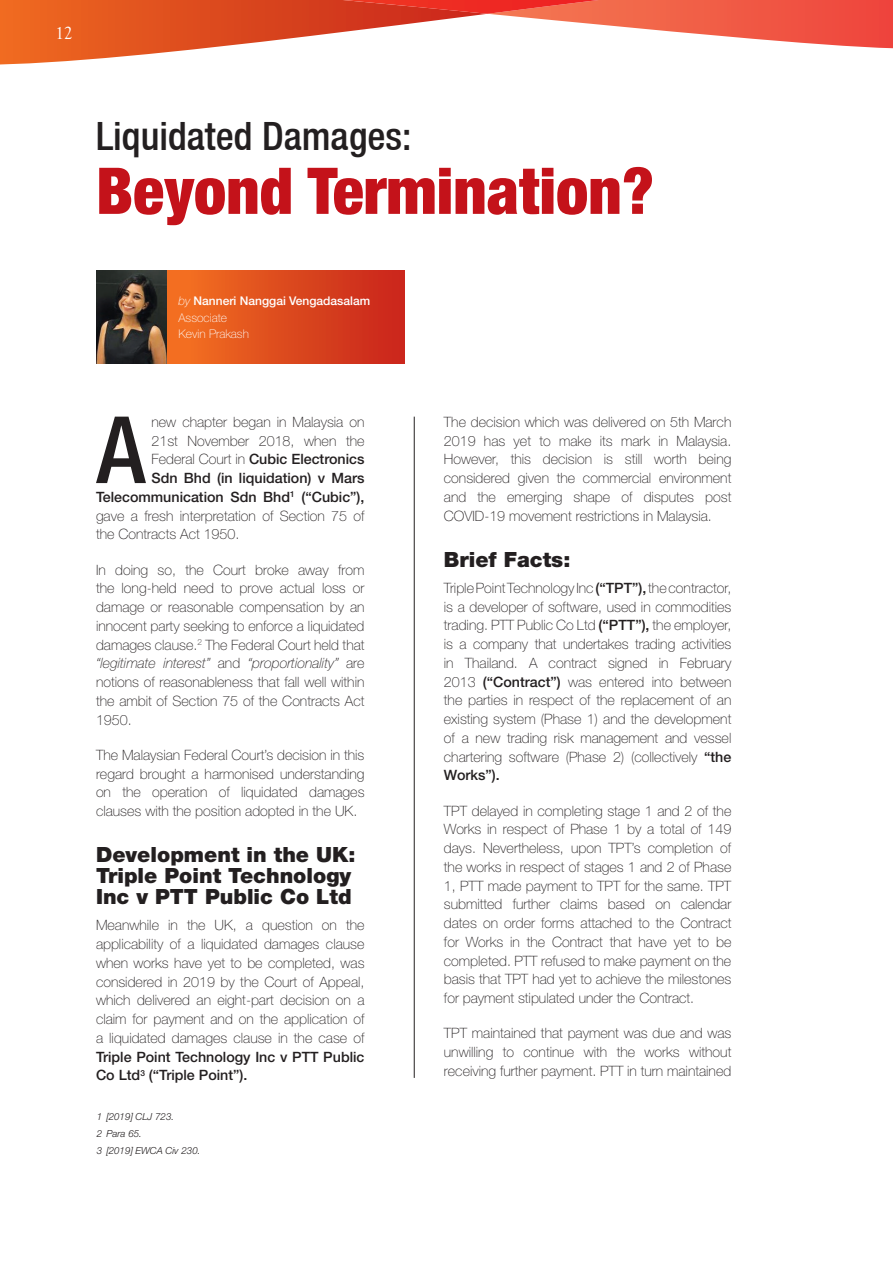
<style>
.page{position:relative;width:893px;height:1263px;background:#fff}
.page>*{position:absolute;margin:0;border:0;box-sizing:border-box;transform-origin:0 0}
.Body_Txt_-_1st_para{font:500 condensed 93px "Helvetica Neue LT";color:#231f20}
.Title_1{font:900 condensed 64.5px "Helvetica Neue LT Pro";color:#c4121a}
.Title_1b{font:500 condensed 39px "Helvetica Neue LT";color:#231f20}
.Heading_lvl_1{font:900 21px/21px "Helvetica Neue LT Pro";color:#231f20}
.t1{font:18px "Goudy Old Style T";color:#fff}
.Body_Txt{font:100 14.25px/18.8px "Helvetica Neue LT Pro";color:#231f20;text-align:justify}
.Body_Txt_-_1st_para-2{font:100 14.25px "Helvetica Neue LT Pro";color:#231f20}
.Body_Txt_-_1st_para-3{font:500 14.25px "Helvetica Neue LT Pro";color:#231f20}
.Author_Name{font:500 12px "Helvetica Neue LT Pro";color:#fff}
.Author_Designation{font:100 12px "Helvetica Neue LT Pro";color:#fff}
.Footnote{font:italic 300 9.75px "Helvetica Neue LT Pro";color:#231f20}
.s1{font-weight:100;font-style:italic}
.s2{font-weight:100}
.s3{font-style:italic}
.s4{font-weight:500}
</style>
<div class="page">
<svg style="left:0;top:0;width:486px;height:65px"></svg>
<svg style="left:490px;top:0;width:403px;height:48px"></svg>
<img style="left:46px;top:0;width:783px;height:14px">
<div style="left:167px;top:270px;width:238px;height:94px;background:linear-gradient(to right,#f47321,#c8241b)"></div>
<hr style="left:414px;top:417px;width:1px;height:661px;background:#231f20">
<img style="left:96px;top:270px;width:70px;height:94px">
<p class="t1" style="left:55px;top:23px;width:19px">12</p>
<p class="Title_1b" style="left:96px;top:112px;width:317px">Liquidated Damages:</p>
<p class="Title_1" style="left:96px;top:151px;width:559px">Beyond Termination?</p>
<p class="Author_Name" style="left:178px;top:294px;width:193px"><span class="s1">by</span> Nanneri Nanggai Vengadasalam</p>
<p class="Author_Designation" style="left:178px;top:311px;width:50px">Associate</p>
<p class="Author_Designation" style="left:178px;top:327px;width:72px">Kevin Prakash</p>
<p class="Body_Txt_-_1st_para" style="left:97px;top:395px;width:50px">A</p>
<p class="Body_Txt_-_1st_para-2" style="left:152px;top:414px;width:214px">new chapter began in Malaysia on</p>
<p class="Body_Txt_-_1st_para-2" style="left:152px;top:432px;width:214px">21st November 2018, when the</p>
<p class="Body_Txt_-_1st_para-3" style="left:152px;top:451px;width:214px"><span class="s2">Federal Court in</span> Cubic Electronics</p>
<p class="Body_Txt_-_1st_para-3" style="left:152px;top:469px;width:215px">Sdn Bhd (in liquidation) v Mars</p>
<p class="Body_Txt_-_1st_para-3" style="left:96px;top:488px;width:270px">Telecommunication Sdn Bhd<sup>1</sup> (“Cubic”),</p>
<p class="Body_Txt_-_1st_para-2" style="left:96px;top:507px;width:270px">gave a fresh interpretation of Section 75 of</p>
<p class="Body_Txt_-_1st_para-2" style="left:96px;top:526px;width:145px">the Contracts Act 1950.</p>
<p class="Body_Txt" style="left:96px;top:560px;width:270px">In doing so, the Court broke away from the long-held need to prove actual loss or damage or reasonable compensation by an innocent party seeking to enforce a liquidated damages clause.<sup>2</sup> The Federal Court held that <span class="s3">“legitimate interest”</span> and <span class="s3">“proportionality”</span> are notions of reasonableness that fall well within the ambit of Section 75 of the Contracts Act 1950.</p>
<p class="Body_Txt" style="left:96px;top:745px;width:270px">The Malaysian Federal Court’s decision in this regard brought a harmonised understanding on the operation of liquidated damages clauses with the position adopted in the UK.</p>
<p class="Heading_lvl_1" style="left:96px;top:844px;width:261px">Development in the UK:<br>Triple Point Technology<br>Inc v PTT Public Co Ltd</p>
<p class="Body_Txt" style="left:96px;top:916px;width:270px">Meanwhile in the UK, a question on the applicability of a liquidated damages clause when works have yet to be completed, was considered in 2019 by the Court of Appeal, which delivered an eight-part decision on a claim for payment and on the application of a liquidated damages clause in the case of <span class="s4">Triple Point Technology Inc v PTT Public Co Ltd</span><sup>3</sup> <span class="s4">(“Triple Point”).</span></p>
<p class="Footnote" style="left:97px;top:1110px;width:79px">1 [2019] CLJ 723.</p>
<p class="Footnote" style="left:97px;top:1127px;width:47px">2 Para 65.</p>
<p class="Footnote" style="left:97px;top:1144px;width:105px">3 [2019] EWCA Civ 230.</p>
<p class="Body_Txt" style="left:444px;top:412px;width:289px">The decision which was delivered on 5th March 2019 has yet to make its mark in Malaysia.<br>However, this decision is still worth being considered given the commercial environment and the emerging shape of disputes post COVID-19 movement restrictions in Malaysia.</p>
<p class="Heading_lvl_1" style="left:444px;top:548px;width:128px">Brief Facts:</p>
<p class="Body_Txt" style="left:444px;top:578px;width:289px">Triple Point Technology Inc <span class="s4">(“TPT”),</span> the contractor, is a developer of software, used in commodities trading. PTT Public Co Ltd <span class="s4">(“PTT”),</span> the employer, is a company that undertakes trading activities in Thailand. A contract signed in February 2013 <span class="s4">(“Contract”)</span> was entered into between the parties in respect of the replacement of an existing system (Phase 1) and the development of a new trading risk management and vessel chartering software (Phase 2) (collectively <span class="s4">“the Works”).</span></p>
<p class="Body_Txt" style="left:444px;top:801px;width:289px">TPT delayed in completing stage 1 and 2 of the Works in respect of Phase 1 by a total of 149 days. Nevertheless, upon TPT’s completion of the works in respect of stages 1 and 2 of Phase 1, PTT made payment to TPT for the same. TPT submitted further claims based on calendar dates on order forms attached to the Contract for Works in the Contract that have yet to be completed. PTT refused to make payment on the basis that TPT had yet to achieve the milestones for payment stipulated under the Contract.</p>
<p class="Body_Txt" style="left:444px;top:1024px;width:289px">TPT maintained that payment was due and was unwilling to continue with the works without receiving further payment. PTT in turn maintained</p>
</div>
